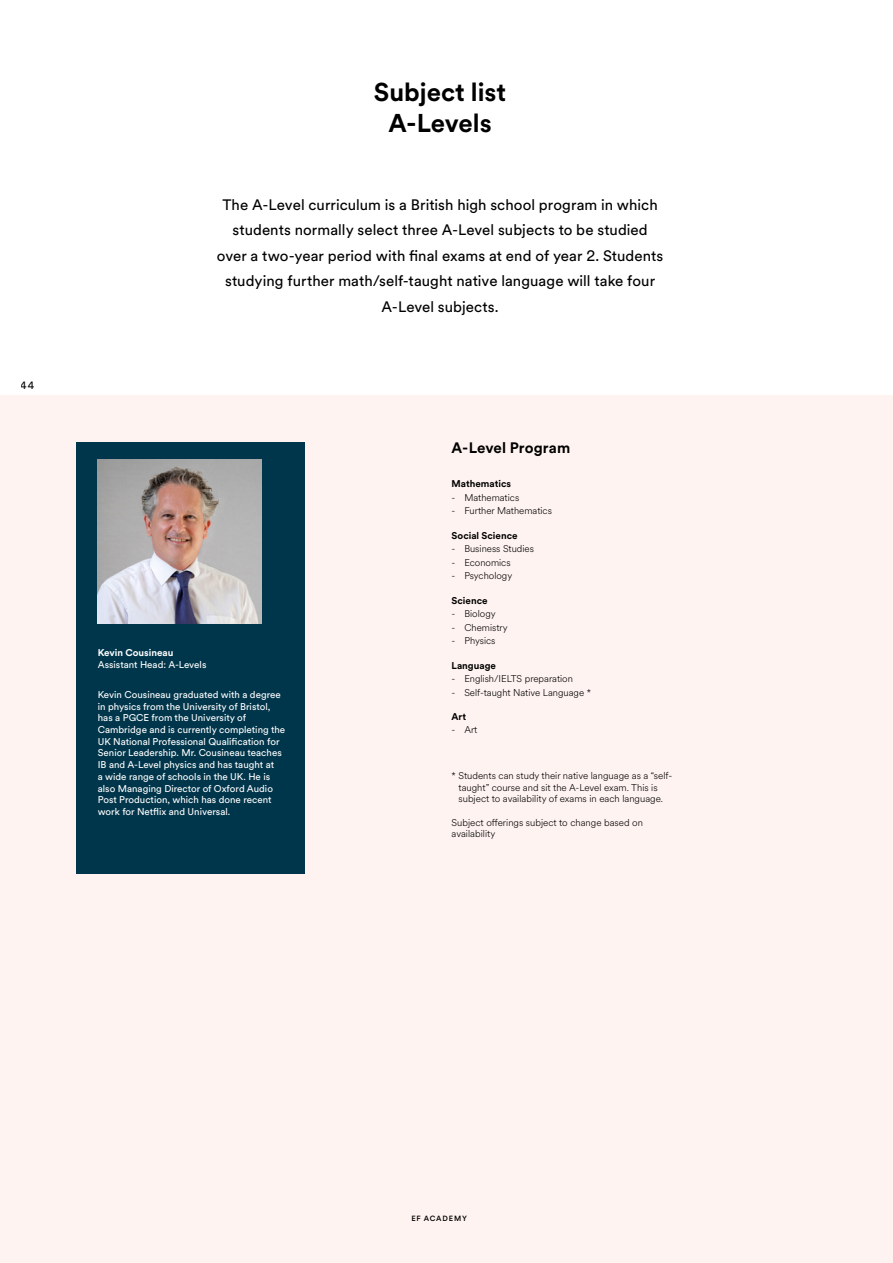
<style>
.page{position:relative;width:893px;height:1263px;background:#fff}
.page>*{position:absolute;margin:0;border:0;box-sizing:border-box;transform-origin:0 0}
.Page_TITLE{font:700 25.5px/30.6px "EF Circular";color:#000;text-align:center}
.Page_LEAD{font:15px/25.5px "EF Circular";letter-spacing:.005em;color:#000;text-align:center}
.t1{font:700 15px "EF Circular";letter-spacing:.005em;color:#000}
.t2{font:10.5px "EF Circular";color:#000}
.Body_TEXT{font:9.75px/11.7px "EF Circular";color:#fff}
.t3{font:300 9.75px/11.7px "EF Circular";color:#000}
.Subject_group{font:700 9.75px "EF Circular";color:#000}
.Body_HEADING{font:9.75px "EF Circular";color:#fff}
.Body_HEADING-2{font:700 9.75px "EF Circular";color:#fff}
.t4{font:500 7.5px "EF Circular";letter-spacing:.11em;color:#000}
</style>
<div class="page">
<div style="left:0;top:395px;width:893px;height:868px;background:#fef3f0"></div>
<div style="left:77px;top:442px;width:228px;height:432px;background:#00364b"></div>
<img style="left:98px;top:460px;width:163px;height:163px">
<p class="t2" style="left:21px;top:379px;width:15px">44</p>
<p class="Page_TITLE" style="left:374px;top:76px;width:134px">Subject list<br>A-Levels</p>
<p class="Page_LEAD" style="left:217px;top:191px;width:448px">The A-Level curriculum is a British high school program in which students normally select three A-Level subjects to be studied over a two-year period with final exams at end of year 2. Students studying further math/self-taught native language will take four A-Level subjects.</p>
<p class="Body_HEADING-2" style="left:98px;top:646px;width:77px">Kevin Cousineau</p>
<p class="Body_HEADING" style="left:98px;top:658px;width:110px">Assistant Head: A-Levels</p>
<p class="Body_TEXT" style="left:98px;top:688px;width:189px">Kevin Cousineau graduated with a degree in physics from the University of Bristol, has a PGCE from the University of Cambridge and is currently completing the UK National Professional Qualification for Senior Leadership. Mr. Cousineau teaches IB and A-Level physics and has taught at<br>a wide range of schools in the UK. He is also Managing Director of Oxford Audio Post Production, which has done recent work for Netflix and Universal.</p>
<h2 class="t1" style="left:452px;top:437px;width:120px">A-Level Program</h2>
<p class="Subject_group" style="left:452px;top:477px;width:61px">Mathematics</p>
<p class="t3" style="left:452px;top:491px;width:69px">- Mathematics</p>
<p class="t3" style="left:452px;top:504px;width:102px">- Further Mathematics</p>
<p class="Subject_group" style="left:452px;top:528px;width:67px">Social Science</p>
<p class="t3" style="left:452px;top:542px;width:84px">- Business Studies</p>
<p class="t3" style="left:452px;top:556px;width:61px">- Economics</p>
<p class="t3" style="left:452px;top:569px;width:62px">- Psychology</p>
<p class="Subject_group" style="left:452px;top:593px;width:38px">Science</p>
<p class="t3" style="left:452px;top:607px;width:45px">- Biology</p>
<p class="t3" style="left:452px;top:621px;width:58px">- Chemistry</p>
<p class="t3" style="left:452px;top:634px;width:45px">- Physics</p>
<p class="Subject_group" style="left:452px;top:658px;width:46px">Language</p>
<p class="t3" style="left:452px;top:672px;width:123px">- English/IELTS preparation</p>
<p class="t3" style="left:452px;top:686px;width:141px">- Self-taught Native Language *</p>
<p class="Subject_group" style="left:452px;top:710px;width:16px">Art</p>
<p class="t3" style="left:452px;top:724px;width:27px">- Art</p>
<p class="t3" style="left:458px;top:769px;width:215px;text-indent:-7px">* Students can study their native language as a “self&shy;taught” course and sit the A-Level exam. This is subject to availability of exams in each language.</p>
<p class="t3" style="left:452px;top:816px;width:193px">Subject offerings subject to change based on availability</p>
<p class="t4" style="left:411px;top:1213px;width:57px">EF ACADEMY</p>
</div>
